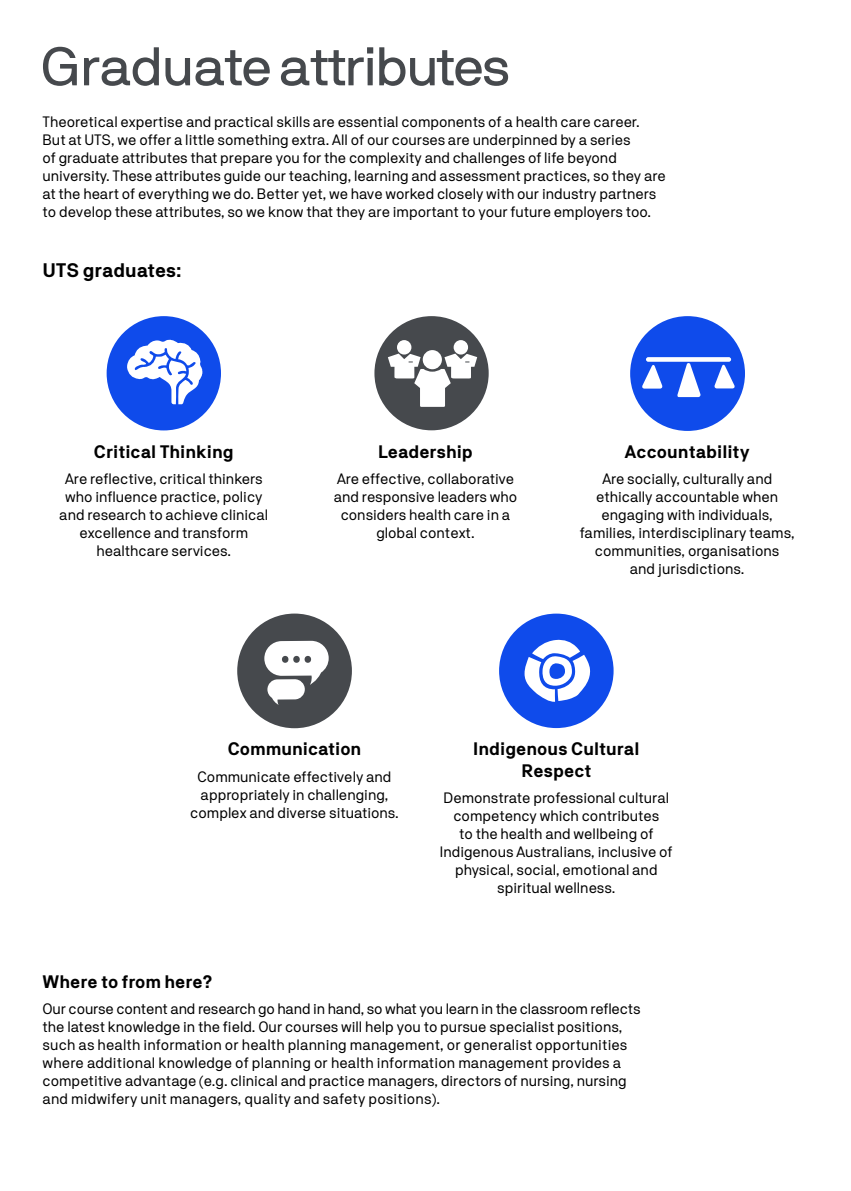
<style>
.page{position:relative;width:851px;height:1191px;background:#fff}
.page>*{position:absolute;margin:0;border:0;box-sizing:border-box;transform-origin:0 0}
.t1{font:54px "NB International Pro";letter-spacing:-.03em;color:#46494d}
.t2{font:700 19.5px "NB Akademie Std";letter-spacing:-.01em;color:#000}
.t3{font:700 18px "NB Akademie Std";color:#000}
.t4{font:15px/18px "NB Akademie Std";color:#000;text-align:center}
</style>
<div class="page">
<svg style="left:374px;top:316px;width:114px;height:114px"></svg>
<svg style="left:107px;top:316px;width:114px;height:114px"></svg>
<svg style="left:630px;top:316px;width:114px;height:115px"></svg>
<svg style="left:237px;top:613px;width:115px;height:115px"></svg>
<div style="left:282px;top:656px;width:6px;height:7px;background:#46494d;border-radius:50%"></div>
<div style="left:293px;top:656px;width:7px;height:7px;background:#46494d;border-radius:50%"></div>
<div style="left:304px;top:656px;width:7px;height:7px;background:#46494d;border-radius:50%"></div>
<svg style="left:499px;top:613px;width:114px;height:115px"></svg>
<p class="t1" style="left:41px;top:36px;width:471px">Graduate attributes</p>
<p class="t4" style="left:43px;top:112px;width:625px;text-align:left">Theoretical expertise and practical skills are essential components of a health care career.<br>But at UTS, we offer a little something extra. All of our courses are underpinned by a series<br>of graduate attributes that prepare you for the complexity and challenges of life beyond university. These attributes guide our teaching, learning and assessment practices, so they are at the heart of everything we do. Better yet, we have worked closely with our industry partners to develop these attributes, so we know that they are important to your future employers too.</p>
<p class="t2" style="left:42px;top:259px;width:140px">UTS graduates:</p>
<p class="t3" style="left:94px;top:441px;width:141px">Critical Thinking</p>
<p class="t4" style="left:59px;top:470px;width:210px">Are reflective, critical thinkers who influence practice, policy and research to achieve clinical excellence and transform healthcare services.</p>
<p class="t3" style="left:378px;top:441px;width:96px">Leadership</p>
<p class="t4" style="left:333px;top:470px;width:185px">Are effective, collaborative and responsive leaders who considers health care in a global context.</p>
<p class="t3" style="left:624px;top:441px;width:127px">Accountability</p>
<p class="t4" style="left:579px;top:470px;width:216px">Are socially, culturally and ethically accountable when engaging with individuals, families, interdisciplinary teams, communities, organisations<br>and jurisdictions.</p>
<p class="t3" style="left:228px;top:738px;width:135px">Communication</p>
<p class="t3" style="left:473px;top:738px;width:168px">Indigenous Cultural</p>
<p class="t4" style="left:197px;top:767px;width:195px">Communicate effectively and</p>
<p class="t3" style="left:521px;top:760px;width:72px">Respect</p>
<p class="t4" style="left:200px;top:785px;width:189px">appropriately in challenging,</p>
<p class="t4" style="left:443px;top:789px;width:227px">Demonstrate professional cultural</p>
<p class="t4" style="left:190px;top:803px;width:210px">complex and diverse situations.</p>
<p class="t4" style="left:440px;top:807px;width:234px">competency which contributes<br>to the health and wellbeing of<br>Indigenous Australians, inclusive of physical, social, emotional and spiritual wellness.</p>
<p class="t3" style="left:43px;top:970px;width:171px">Where to from here?</p>
<p class="t4" style="left:43px;top:999px;width:599px;text-align:left">Our course content and research go hand in hand, so what you learn in the classroom reflects the latest knowledge in the field. Our courses will help you to pursue specialist positions, such as health information or health planning management, or generalist opportunities where additional knowledge of planning or health information management provides a competitive advantage (e.g. clinical and practice managers, directors of nursing, nursing and midwifery unit managers, quality and safety positions).</p>
</div>
